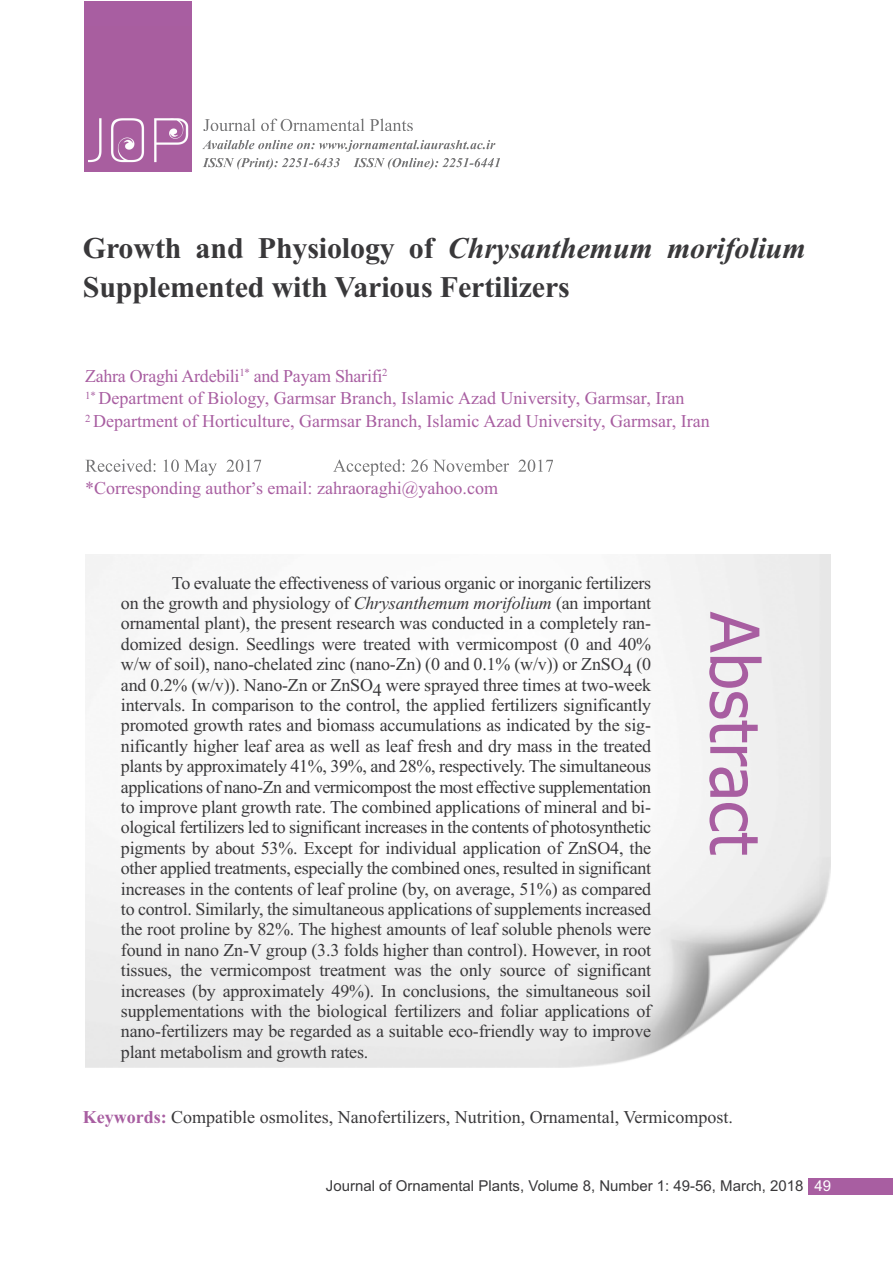
<style>
.page{position:relative;width:893px;height:1263px;background:#fff}
.page>*{position:absolute;margin:0;border:0;box-sizing:border-box;transform-origin:0 0}
.t1{font:67.5px "Tahoma";color:#a85ea1}
.t2{font:700 30px/39px "Times New Roman";letter-spacing:-.005em;color:#39383a}
.t3{font:18px/20.4px "Times New Roman";color:#39383a;text-align:justify}
.t4{font:18px/22.5px "Times New Roman";color:#a85ea1}
.t5{font:15px "Arial";color:#39383a}
.s1{font-style:italic}
.s2{font-weight:700;color:#a85ea1}
.s3{color:#fff}
</style>
<div class="page">
<div style="left:808px;top:1178px;width:84px;height:16px;background:#a85ea1"></div>
<svg style="left:85px;top:459px;width:71px;height:13px"></svg>
<svg style="left:203px;top:119px;width:53px;height:12px"></svg>
<svg style="left:202px;top:140px;width:47px;height:9px"></svg>
<svg style="left:203px;top:158px;width:55px;height:12px"></svg>
<div style="left:84px;top:1px;width:108px;height:171px;background:#a85ea1"></div>
<img style="left:88px;top:118px;width:101px;height:45px">
<h2 class="t2" style="left:83px;top:228px;width:724px">Growth and Physiology of <span class="s1">Chrysanthemum morifolium<br></span>Supplemented with Various Fertilizers</h2>
<p class="t4" style="left:85px;top:364px;width:626px">Zahra Oraghi Ardebili<sup>1*</sup> and Payam Sharifi<sup>2<br>1*</sup> Department of Biology, Garmsar Branch, Islamic Azad University, Garmsar, Iran<br><sup>2</sup> Department of Horticulture, Garmsar Branch, Islamic Azad University, Garmsar, Iran</p>
<p class="t4" style="left:85px;top:477px;width:414px">*Corresponding author s email: zahraoraghi@yahoo.com</p>
<p class="t4" style="left:252px;top:466px;width:6px">,</p>
<p class="t3" style="left:121px;top:572px;width:532px;text-indent:51px">To evaluate the effectiveness of various organic or inorganic fertilizers on the growth and physiology of <span class="s1">Chrysanthemum morifolium</span> (an important ornamental plant), the present research was conducted in a completely ran&shy;domized design. Seedlings were treated with vermicompost (0 and 40% w/w of soil), nano-chelated zinc (nano-Zn) (0 and 0.1% (w/v)) or ZnSO4 (0 and 0.2% (w/v)). Nano-Zn or ZnSO4 were sprayed three times at two-week intervals. In comparison to the control, the applied fertilizers significantly promoted growth rates and biomass accumulations as indicated by the sig&shy;nificantly higher leaf area as well as leaf fresh and dry mass in the treated plants by approximately 41%, 39%, and 28%, respectively. The simultaneous applications of nano-Zn and vermicompost the most effective supplementation to improve plant growth rate. The combined applications of mineral and bi&shy;ological fertilizers led to significant increases in the contents of photosynthetic pigments by about 53%. Except for individual application of ZnSO4, the other applied treatments, especially the combined ones, resulted in significant increases in the contents of leaf proline (by, on average, 51%) as compared to control. Similarly, the simultaneous applications of supplements increased the root proline by 82%. The highest amounts of leaf soluble phenols were found in nano Zn-V group (3.3 folds higher than control). However, in root tissues, the vermicompost treatment was the only source of significant increases (by approximately 49%). In conclusions, the simultaneous soil supplementations with the biological fertilizers and foliar applications of nano-fertilizers may be regarded as a suitable eco-friendly way to improve plant metabolism and growth rates.</p>
<h1 class="t1" style="left:773px;top:612px;width:244px;rotate:90deg">Abstract</h1>
<p class="t3" style="left:83px;top:1106px;width:652px"><span class="s2">Keywords:</span> Compatible osmolites, Nanofertilizers, Nutrition, Ornamental, Vermicompost.</p>
<p class="t5" style="left:326px;top:1177px;width:507px">Journal of Ornamental Plants, Volume 8, Number 1: 49-56, March, 2018 <span class="s3">49</span></p>
</div>
